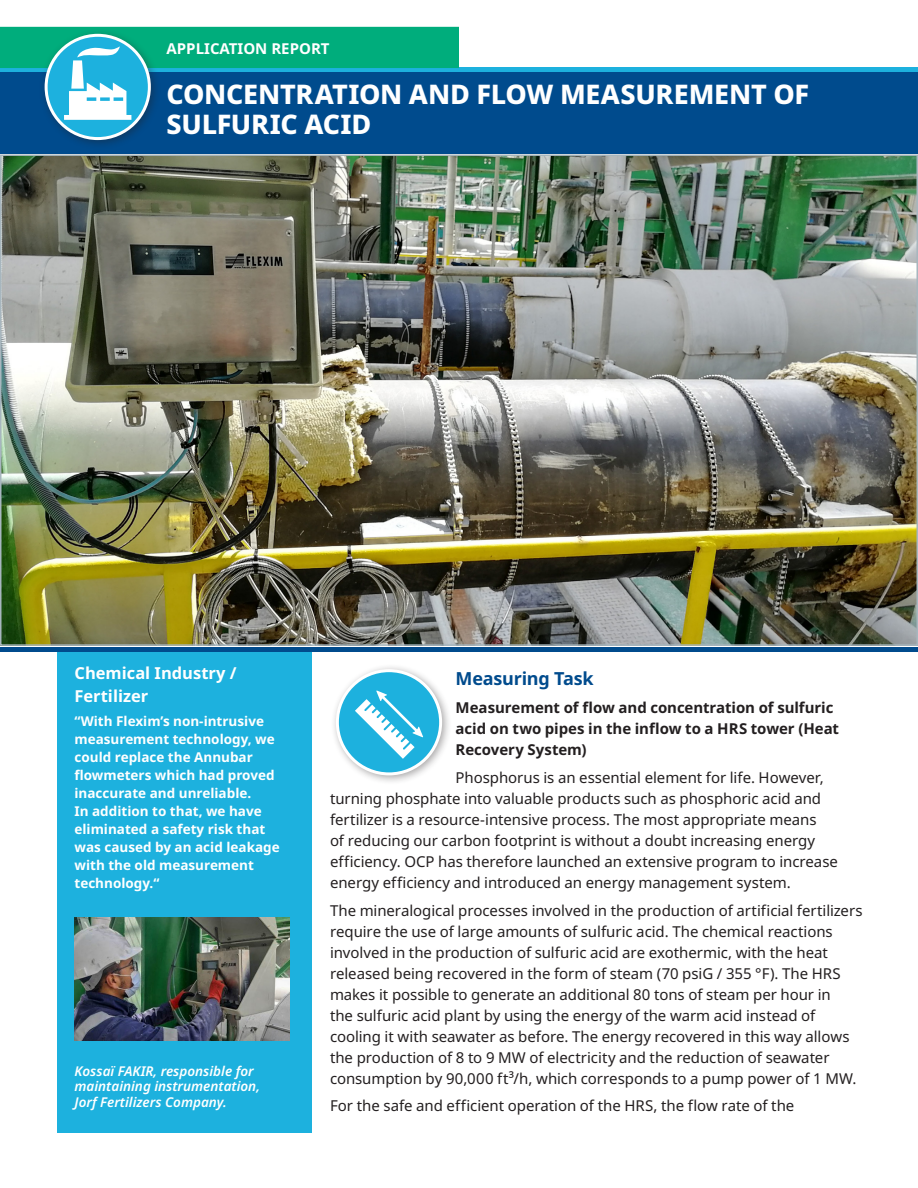
<style>
.page{position:relative;width:918px;height:1188px;background:#fff}
.page>*{position:absolute;margin:0;border:0;box-sizing:border-box;transform-origin:0 0}
.Headline-Reversed-Paragraph_20_20{font:800 27px/30px "Noto Sans";letter-spacing:-.01em;color:#fff}
.Subhead-Paragraph-Blue_12_15{font:700 18px "Noto Sans";letter-spacing:-.01em;color:#004b8d}
.Sidebar-Headline-Reverse_11_15{font:700 16.5px/22.5px "Noto Sans";color:#fff}
.Body-Paragraph_10_14{font:15px/21px "Noto Sans";letter-spacing:-.005em;color:#231f20}
.Body-Paragraph_10_14-2{font:700 15px/21px "Noto Sans";letter-spacing:-.005em;color:#231f20}
.Page_Header-Reverse_10_15{font:700 15px "Noto Sans";color:#fff}
.t1{font:700 13.5px/18px "Noto Sans";color:#fff}
.t2{font:italic 600 13.5px/15.8px "Noto Sans";color:#fff}
</style>
<div class="page">
<div style="left:0;top:68px;width:918px;height:85px;background:#004b8d"></div>
<hr style="left:0;top:68px;width:918px;height:4px;background:#1db1de">
<div style="left:57px;top:652px;width:255px;height:481px;background:#1db1de"></div>
<div style="left:39px;top:28px;width:122px;height:122px;background:#231f20;opacity:.4"></div>
<svg style="left:46px;top:35px;width:103px;height:104px"></svg>
<svg style="left:0;top:27px;width:459px;height:93px"></svg>
<div style="left:330px;top:663px;width:122px;height:123px;background:#231f20;opacity:.4"></div>
<div style="left:337px;top:671px;width:104px;height:103px;background:#1db1de;border-radius:50%"></div>
<div style="left:336px;top:669px;width:106px;height:106px;border:3px solid #fff;border-radius:50%"></div>
<svg style="left:355px;top:691px;width:68px;height:68px"></svg>
<hr style="left:0;top:648px;width:918px;height:4px;background:#004b8d">
<img style="left:3px;top:157px;width:912px;height:486px">
<img style="left:75px;top:918px;width:214px;height:123px">
<p class="Page_Header-Reverse_10_15" style="left:166px;top:41px;width:165px">APPLICATION REPORT</p>
<p class="Headline-Reversed-Paragraph_20_20" style="left:166px;top:80px;width:644px">CONCENTRATION AND FLOW MEASUREMENT OF<br>SULFURIC ACID</p>
<p class="Sidebar-Headline-Reverse_11_15" style="left:75px;top:662px;width:163px">Chemical Industry /<br>Fertilizer</p>
<p class="t1" style="left:75px;top:712px;width:207px">“With Flexim’s non-intrusive measurement technology, we could replace the Annubar flowmeters which had proved inaccurate and unreliable.<br>In addition to that, we have eliminated a safety risk that was caused by an acid leakage with the old measurement technology.“</p>
<p class="t2" style="left:75px;top:1063px;width:187px">Kossaï FAKIR, responsible for maintaining instrumentation,<br>Jorf Fertilizers Company.</p>
<p class="Subhead-Paragraph-Blue_12_15" style="left:456px;top:669px;width:140px">Measuring Task</p>
<p class="Body-Paragraph_10_14-2" style="left:456px;top:697px;width:385px">Measurement of flow and concentration of sulfuric acid on two pipes in the inflow to a HRS tower (Heat<br>Recovery System)</p>
<p class="Body-Paragraph_10_14" style="left:330px;top:767px;width:509px;text-indent:126px">Phosphorus is an essential element for life. However, turning phosphate into valuable products such as phosphoric acid and fertilizer is a resource-intensive process. The most appropriate means<br>of reducing our carbon footprint is without a doubt increasing energy efficiency. OCP has therefore launched an extensive program to increase energy efficiency and introduced an energy management system.</p>
<p class="Body-Paragraph_10_14" style="left:330px;top:900px;width:534px">The mineralogical processes involved in the production of artificial fertilizers require the use of large amounts of sulfuric acid. The chemical reactions involved in the production of sulfuric acid are exothermic, with the heat released being recovered in the form of steam (70 psiG / 355 °F). The HRS makes it possible to generate an additional 80 tons of steam per hour in<br>the sulfuric acid plant by using the energy of the warm acid instead of cooling it with seawater as before. The energy recovered in this way allows the production of 8 to 9 MW of electricity and the reduction of seawater consumption by 90,000 ft³/h, which corresponds to a pump power of 1 MW.</p>
<p class="Body-Paragraph_10_14" style="left:330px;top:1096px;width:466px">For the safe and efficient operation of the HRS, the flow rate of the</p>
</div>
